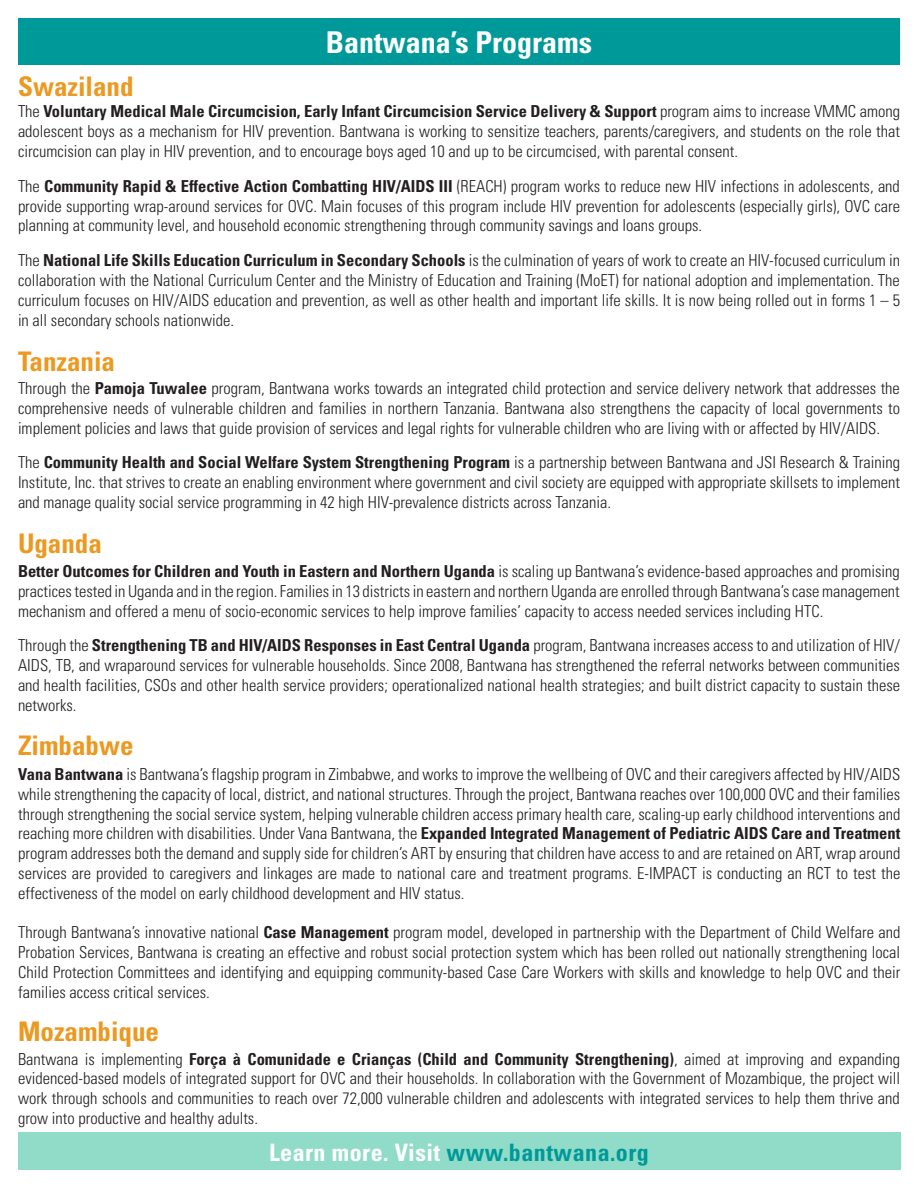
<style>
.page{position:relative;width:918px;height:1188px;background:#fff}
.page>*{position:absolute;margin:0;border:0;box-sizing:border-box;transform-origin:0 0}
.t1{font:700 condensed 30px "Univers";color:#fff}
.t2{font:700 condensed 27px "Univers";color:#ec9921}
.t3{font:700 condensed 24px "Univers";letter-spacing:.02em;color:#099}
.t4{font:300 condensed 16.5px/19.8px "Univers";color:#231f20;text-align:justify}
.s1{font-weight:700}
.s2{color:#fff}
</style>
<div class="page">
<div style="left:18px;top:18px;width:882px;height:47px;background:#099"></div>
<div style="left:18px;top:1132px;width:882px;height:38px;background:#91dcc8"></div>
<p class="t2" style="left:18px;top:70px;width:117px">Swaziland</p>
<p class="t1" style="left:326px;top:24px;width:268px">Bantwana’s Programs</p>
<p class="t4" style="left:18px;top:102px;width:884px">The <span class="s1">Voluntary Medical Male Circumcision, Early Infant Circumcision Service Delivery &amp; Support</span> program aims to increase VMMC among adolescent boys as a mechanism for HIV prevention. Bantwana is working to sensitize teachers, parents/caregivers, and students on the role that circumcision can play in HIV prevention, and to encourage boys aged 10 and up to be circumcised, with parental consent.</p>
<p class="t4" style="left:18px;top:176px;width:884px">The <span class="s1">Community Rapid &amp; Effective Action Combatting HIV/AIDS III</span> (REACH) program works to reduce new HIV infections in adolescents, and provide supporting wrap-around services for OVC. Main focuses of this program include HIV prevention for adolescents (especially girls), OVC care planning at community level, and household economic strengthening through community savings and loans groups.</p>
<p class="t4" style="left:18px;top:250px;width:884px">The <span class="s1">National Life Skills Education Curriculum in Secondary Schools</span> is the culmination of years of work to create an HIV-focused curriculum in collaboration with the National Curriculum Center and the Ministry of Education and Training (MoET) for national adoption and implementation. The curriculum focuses on HIV/AIDS education and prevention, as well as other health and important life skills. It is now being rolled out in forms 1 – 5 in all secondary schools nationwide.</p>
<p class="t2" style="left:18px;top:345px;width:99px">Tanzania</p>
<p class="t4" style="left:18px;top:378px;width:884px">Through the <span class="s1">Pamoja Tuwalee</span> program, Bantwana works towards an integrated child protection and service delivery network that addresses the comprehensive needs of vulnerable children and families in northern Tanzania. Bantwana also strengthens the capacity of local governments to implement policies and laws that guide provision of services and legal rights for vulnerable children who are living with or affected by HIV/AIDS.</p>
<p class="t4" style="left:18px;top:453px;width:884px">The <span class="s1">Community Health and Social Welfare System Strengthening Program</span> is a partnership between Bantwana and JSI Research &amp; Training Institute, Inc. that strives to create an enabling environment where government and civil society are equipped with appropriate skillsets to implement and manage quality social service programming in 42 high HIV-prevalence districts across Tanzania.</p>
<p class="t2" style="left:18px;top:527px;width:85px">Uganda</p>
<p class="t4" style="left:18px;top:561px;width:883px"><span class="s1">Better Outcomes for Children and Youth in Eastern and Northern Uganda</span> is scaling up Bantwana’s evidence-based approaches and promising practices tested in Uganda and in the region. Families in 13 districts in eastern and northern Uganda are enrolled through Bantwana’s case management mechanism and offered a menu of socio-economic services to help improve families’ capacity to access needed services including HTC.</p>
<p class="t4" style="left:18px;top:636px;width:884px">Through the <span class="s1">Strengthening TB and HIV/AIDS Responses in East Central Uganda</span> program, Bantwana increases access to and utilization of HIV/ AIDS, TB, and wraparound services for vulnerable households. Since 2008, Bantwana has strengthened the referral networks between communities and health facilities, CSOs and other health service providers; operationalized national health strategies; and built district capacity to sustain these networks.</p>
<p class="t2" style="left:18px;top:729px;width:117px">Zimbabwe</p>
<p class="t4" style="left:18px;top:764px;width:884px"><span class="s1">Vana Bantwana</span> is Bantwana’s flagship program in Zimbabwe, and works to improve the wellbeing of OVC and their caregivers affected by HIV/AIDS while strengthening the capacity of local, district, and national structures. Through the project, Bantwana reaches over 100,000 OVC and their families through strengthening the social service system, helping vulnerable children access primary health care, scaling-up early childhood interventions and reaching more children with disabilities. Under Vana Bantwana, the <span class="s1">Expanded Integrated Management of Pediatric AIDS Care and Treatment </span>program addresses both the demand and supply side for children’s ART by ensuring that children have access to and are retained on ART, wrap around services are provided to caregivers and linkages are made to national care and treatment programs. E-IMPACT is conducting an RCT to test the effectiveness of the model on early childhood development and HIV status.</p>
<p class="t4" style="left:18px;top:923px;width:884px">Through Bantwana’s innovative national <span class="s1">Case Management</span> program model, developed in partnership with the Department of Child Welfare and Probation Services, Bantwana is creating an effective and robust social protection system which has been rolled out nationally strengthening local Child Protection Committees and identifying and equipping community-based Case Care Workers with skills and knowledge to help OVC and their families access critical services.</p>
<p class="t2" style="left:18px;top:1014px;width:142px">Mozambique</p>
<p class="t4" style="left:18px;top:1049px;width:884px">Bantwana is implementing <span class="s1">Força à Comunidade e Crianças (Child and Community Strengthening)</span>, aimed at improving and expanding evidenced-based models of integrated support for OVC and their households. In collaboration with the Government of Mozambique, the project will work through schools and communities to reach over 72,000 vulnerable children and adolescents with integrated services to help them thrive and grow into productive and healthy adults.</p>
<p class="t3" style="left:269px;top:1137px;width:381px"><span class="s2">Learn more. Visit</span> www.bantwana.org</p>
</div>
